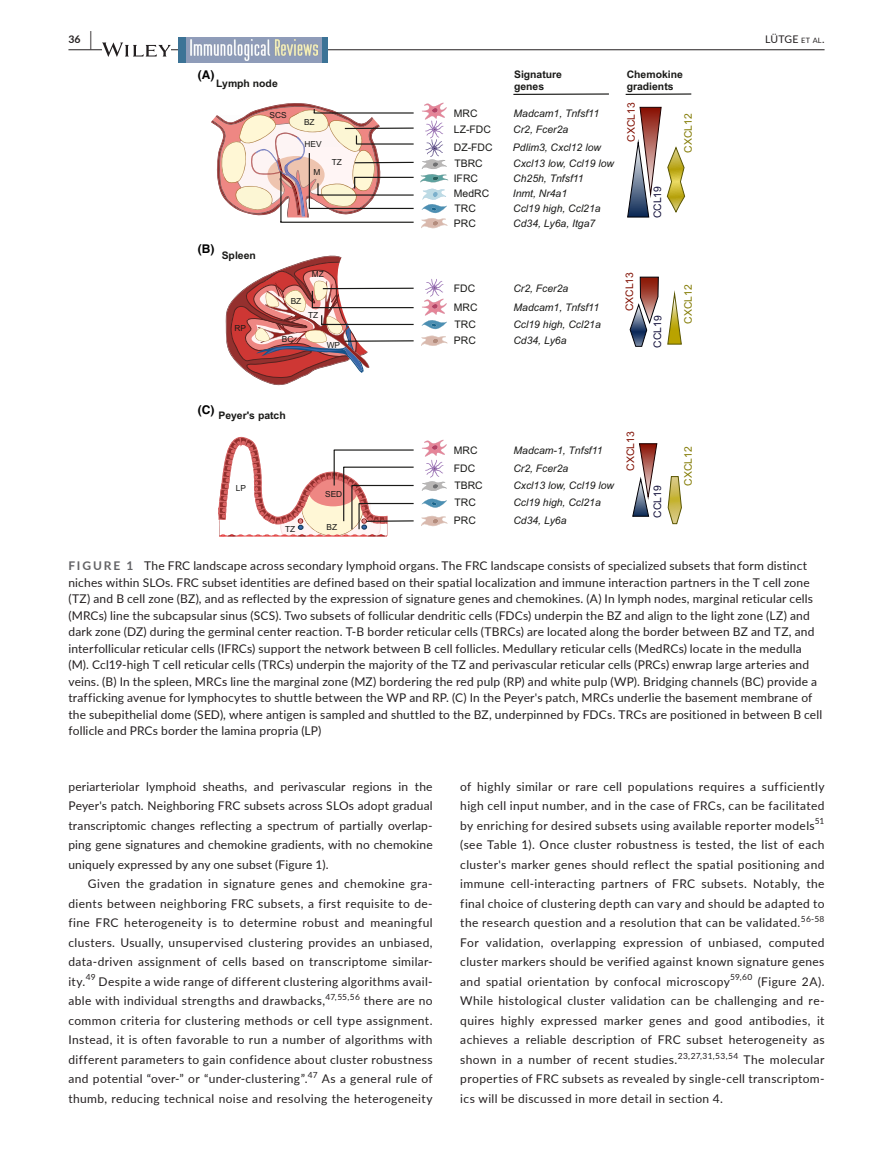
<style>
.page{position:relative;width:893px;height:1174px;background:#fff}
.page>*{position:absolute;margin:0;border:0;box-sizing:border-box;transform-origin:0 0}
.t1{font:12px/19.5px "Lato";letter-spacing:.015em;color:#231f20;text-align:justify}
.t2{font:700 12px "Helvetica";color:#000}
.t3{font:10.5px "Lato";letter-spacing:.01em;color:#231f20}
.t4{font:700 10.5px "Lato";color:#231f20}
.t5{font:italic 10.35px/17px "Arial";color:#1a1a18}
.t6{font:10.35px/17px "Arial";color:#1a1a18}
.t7{font:700 10.35px/11.7px "Arial";color:#1a1a18}
.t8{font:10.35px "Arial";color:#800e00}
.t9{font:10.35px "Arial";color:#817900}
.t10{font:10.35px "Arial";color:#110f3a}
.t11{font:8.4px "Arial";color:#1a1a18}
.t12{font:8.4px "Lato";color:#231f20}
.s1{font-size:19.5px}
.s2{font-size:7.35px}
.s3{font-weight:700;color:#636366}
</style>
<div class="page">
<hr style="left:68px;top:49px;width:756px;height:1px;background:#231f20">
<svg style="left:102px;top:42px;width:69px;height:15px"></svg>
<div style="left:178px;top:37px;width:149px;height:25px;background:#8f9cb9"></div>
<div style="left:178px;top:37px;width:8px;height:25px;background:#3c7396"></div>
<div style="left:322px;top:37px;width:5px;height:25px;background:#3c7396"></div>
<img style="left:191px;top:39px;width:126px;height:22px">
<svg style="left:422px;top:279px;width:25px;height:50px"></svg>
<svg style="left:421px;top:335px;width:27px;height:11px"></svg>
<hr style="left:359px;top:503px;width:55px;height:1px;background:#1a1a18">
<hr style="left:366px;top:520px;width:48px;height:2px;background:#1a1a18">
<hr style="left:352px;top:485px;width:62px;height:1px;background:#1a1a18">
<hr style="left:343px;top:466px;width:71px;height:2px;background:#1a1a18">
<hr style="left:334px;top:449px;width:80px;height:1px;background:#1a1a18">
<svg style="left:421px;top:515px;width:27px;height:11px"></svg>
<svg style="left:422px;top:440px;width:25px;height:68px"></svg>
<svg style="left:632px;top:443px;width:25px;height:74px"></svg>
<svg style="left:667px;top:293px;width:15px;height:52px"></svg>
<svg style="left:668px;top:476px;width:14px;height:48px"></svg>
<img style="left:627px;top:107px;width:58px;height:111px">
<hr style="left:280px;top:222px;width:134px;height:1px;background:#1a1a18">
<hr style="left:280px;top:171px;width:2px;height:51px;background:#1a1a18">
<hr style="left:345px;top:127px;width:69px;height:2px;background:#1a1a18">
<hr style="left:355px;top:162px;width:59px;height:1px;background:#1a1a18">
<hr style="left:356px;top:143px;width:58px;height:2px;background:#1a1a18">
<hr style="left:309px;top:208px;width:105px;height:1px;background:#1a1a18">
<hr style="left:354px;top:177px;width:60px;height:1px;background:#1a1a18">
<hr style="left:317px;top:194px;width:97px;height:2px;background:#1a1a18">
<svg style="left:420px;top:103px;width:28px;height:126px"></svg>
<hr style="left:314px;top:112px;width:100px;height:2px;background:#1a1a18">
<svg style="left:211px;top:103px;width:171px;height:114px"></svg>
<hr style="left:323px;top:288px;width:91px;height:1px;background:#1a1a18">
<hr style="left:345px;top:340px;width:69px;height:2px;background:#1a1a18">
<hr style="left:312px;top:307px;width:102px;height:1px;background:#1a1a18">
<hr style="left:321px;top:324px;width:93px;height:1px;background:#1a1a18">
<svg style="left:218px;top:436px;width:170px;height:101px"></svg>
<svg style="left:629px;top:276px;width:30px;height:71px"></svg>
<hr style="left:513px;top:93px;width:96px;height:2px;background:#1a1a18">
<hr style="left:626px;top:93px;width:65px;height:2px;background:#1a1a18">
<svg style="left:225px;top:255px;width:146px;height:131px"></svg>
<p class="t4" style="left:68px;top:31px;width:25px">36 <span class="s1">|</span></p>
<p class="t3" style="left:765px;top:31px;width:61px">LÜTGE <span class="s2">et al</span>.</p>
<p class="t2" style="left:198px;top:68px;width:18px">(A)</p>
<p class="t7" style="left:216px;top:78px;width:63px">Lymph node</p>
<p class="t11" style="left:270px;top:109px;width:19px">SCS</p>
<p class="t11" style="left:304px;top:116px;width:12px">BZ</p>
<p class="t11" style="left:304px;top:138px;width:19px">HEV</p>
<p class="t11" style="left:313px;top:167px;width:8px">M</p>
<p class="t11" style="left:332px;top:156px;width:12px">TZ</p>
<p class="t2" style="left:198px;top:241px;width:18px">(B)</p>
<p class="t7" style="left:222px;top:250px;width:36px">Spleen</p>
<p class="t11" style="left:234px;top:322px;width:13px">RP</p>
<p class="t11" style="left:291px;top:295px;width:12px">BZ</p>
<p class="t11" style="left:312px;top:268px;width:14px">MZ</p>
<p class="t11" style="left:308px;top:309px;width:12px">TZ</p>
<p class="t11" style="left:282px;top:333px;width:13px">BC</p>
<p class="t2" style="left:198px;top:402px;width:18px">(C)</p>
<p class="t7" style="left:218px;top:409px;width:69px">Peyer's patch</p>
<p class="t11" style="left:236px;top:482px;width:12px">LP</p>
<p class="t11" style="left:327px;top:339px;width:15px">WP</p>
<p class="t11" style="left:325px;top:488px;width:19px">SED</p>
<p class="t11" style="left:285px;top:524px;width:12px">TZ</p>
<p class="t11" style="left:327px;top:521px;width:12px">BZ</p>
<p class="t6" style="left:454px;top:104px;width:40px">MRC<br>LZ-FDC<br>DZ-FDC<br>TBRC</p>
<p class="t6" style="left:454px;top:171px;width:37px;line-height:15px">IFRC<br>MedRC<br>TRC<br>PRC</p>
<p class="t7" style="left:514px;top:69px;width:50px">Signature genes</p>
<p class="t7" style="left:627px;top:69px;width:58px">Chemokine gradients</p>
<p class="t8" style="left:624px;top:141px;width:41px;rotate:-90deg">C X C 31L</p>
<p class="t5" style="left:513px;top:105px;width:103px">Madcam1, Tnfsf11<br>Cr2, Fcer2a<br>Pdlim3, Cxcl12 low<br>Cxcl13 low, Ccl19 low</p>
<p class="t5" style="left:513px;top:171px;width:89px;line-height:15px">Ch25h, Tnfsf11<br>Inmt, Nr4a1<br>Ccl19 high, Ccl21a<br>Cd34, Ly6a, Itga7</p>
<p class="t10" style="left:650px;top:218px;width:34px;rotate:-90deg">C C 91L</p>
<p class="t9" style="left:681px;top:153px;width:41px;rotate:-90deg">C X C 21L</p>
<p class="t6" style="left:454px;top:279px;width:23px">FDC</p>
<p class="t5" style="left:513px;top:280px;width:57px">Cr2, Fcer2a</p>
<p class="t6" style="left:454px;top:298px;width:25px">MRC</p>
<p class="t5" style="left:514px;top:299px;width:87px">Madcam1, Tnfsf11</p>
<p class="t6" style="left:454px;top:316px;width:23px">TRC</p>
<p class="t5" style="left:513px;top:316px;width:89px">Ccl19 high, Ccl21a</p>
<p class="t6" style="left:454px;top:332px;width:23px">PRC</p>
<p class="t5" style="left:513px;top:332px;width:55px">Cd34, Ly6a</p>
<p class="t8" style="left:622px;top:311px;width:41px;rotate:-90deg">C X C 31L</p>
<p class="t10" style="left:650px;top:347px;width:34px;rotate:-90deg">C C 91L</p>
<p class="t9" style="left:681px;top:323px;width:41px;rotate:-90deg">C X C 21L</p>
<p class="t8" style="left:623px;top:471px;width:41px;rotate:-90deg">C X C 31L</p>
<p class="t6" style="left:454px;top:442px;width:25px">MRC</p>
<p class="t5" style="left:514px;top:442px;width:90px">Madcam-1, Tnfsf11</p>
<p class="t6" style="left:454px;top:460px;width:23px">FDC</p>
<p class="t5" style="left:513px;top:460px;width:57px">Cr2, Fcer2a</p>
<p class="t6" style="left:454px;top:494px;width:23px">TRC</p>
<p class="t5" style="left:513px;top:494px;width:89px">Ccl19 high, Ccl21a</p>
<p class="t6" style="left:454px;top:512px;width:23px">PRC</p>
<p class="t5" style="left:513px;top:512px;width:55px">Cd34, Ly6a</p>
<p class="t6" style="left:454px;top:477px;width:30px">TBRC</p>
<p class="t5" style="left:513px;top:477px;width:102px">Cxcl13 low, Ccl19 low</p>
<p class="t10" style="left:650px;top:517px;width:34px;rotate:-90deg">C C 91L</p>
<p class="t9" style="left:681px;top:486px;width:41px;rotate:-90deg">C X C 21L</p>
<p class="t1" style="left:68px;top:557px;width:755px;line-height:16.5px;text-align:left"><span class="s3">FIGURE 1</span> The FRC landscape across secondary lymphoid organs. The FRC landscape consists of specialized subsets that form distinct niches within SLOs. FRC subset identities are defined based on their spatial localization and immune interaction partners in the T cell zone (TZ) and B cell zone (BZ), and as reflected by the expression of signature genes and chemokines. (A) In lymph nodes, marginal reticular cells (MRCs) line the subcapsular sinus (SCS). Two subsets of follicular dendritic cells (FDCs) underpin the BZ and align to the light zone (LZ) and dark zone (DZ) during the germinal center reaction. T-B border reticular cells (TBRCs) are located along the border between BZ and TZ, and interfollicular reticular cells (IFRCs) support the network between B cell follicles. Medullary reticular cells (MedRCs) locate in the medulla (M). Ccl19-high T cell reticular cells (TRCs) underpin the majority of the TZ and perivascular reticular cells (PRCs) enwrap large arteries and veins. (B) In the spleen, MRCs line the marginal zone (MZ) bordering the red pulp (RP) and white pulp (WP). Bridging channels (BC) provide a trafficking avenue for lymphocytes to shuttle between the WP and RP. (C) In the Peyer's patch, MRCs underlie the basement membrane of the subepithelial dome (SED), where antigen is sampled and shuttled to the BZ, underpinned by FDCs. TRCs are positioned in between B cell</p>
<p class="t1" style="left:68px;top:776px;width:366px">periarteriolar lymphoid sheaths, and perivascular regions in the Peyer's patch. Neighboring FRC subsets across SLOs adopt gradual transcriptomic changes reflecting a spectrum of partially overlap&shy;ping gene signatures and chemokine gradients, with no chemokine uniquely expressed by any one subset (Figure 1).</p>
<p class="t1" style="left:68px;top:873px;width:366px;text-indent:20px">Given the gradation in signature genes and chemokine gra&shy;dients between neighboring FRC subsets, a first requisite to de&shy;fine FRC heterogeneity is to determine robust and meaningful clusters. Usually, unsupervised clustering provides an unbiased, data-driven assignment of cells based on transcriptome similar&shy;ity.<sup>49</sup> Despite a wide range of different clustering algorithms avail&shy;able with individual strengths and drawbacks,<sup>47,55,56</sup> there are no common criteria for clustering methods or cell type assignment.<br>Instead, it is often favorable to run a number of algorithms with different parameters to gain confidence about cluster robustness and potential “over-” or “under-clustering”.<sup>47</sup> As a general rule of thumb, reducing technical noise and resolving the heterogeneity</p>
<p class="t1" style="left:460px;top:776px;width:366px">of highly similar or rare cell populations requires a sufficiently high cell input number, and in the case of FRCs, can be facilitated by enriching for desired subsets using available reporter models<sup>51 </sup>(see Table 1). Once cluster robustness is tested, the list of each cluster's marker genes should reflect the spatial positioning and immune cell-interacting partners of FRC subsets. Notably, the final choice of clustering depth can vary and should be adapted to the research question and a resolution that can be validated.</p>
<p class="t12" style="left:801px;top:913px;width:25px">56-58</p>
<p class="t1" style="left:460px;top:932px;width:366px">For validation, overlapping expression of unbiased, computed cluster markers should be verified against known signature genes and spatial orientation by confocal microscopy<sup>59,60</sup> (Figure 2A).<br>While histological cluster validation can be challenging and re&shy;quires highly expressed marker genes and good antibodies, it achieves a reliable description of FRC subset heterogeneity as shown in a number of recent studies.<sup>23,27,31,53,54</sup> The molecular properties of FRC subsets as revealed by single-cell transcriptom&shy;ics will be discussed in more detail in section 4.</p>
</div>
